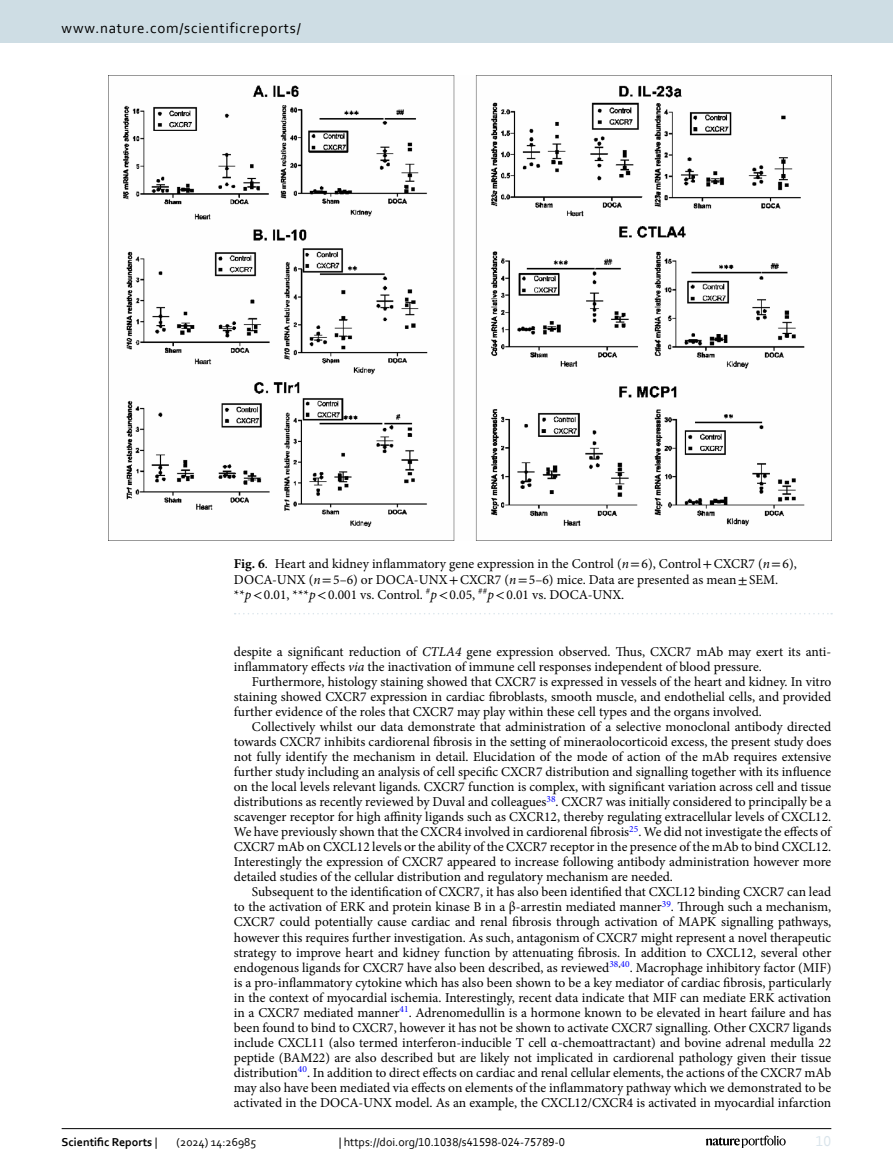
<style>
.page{position:relative;width:893px;height:1174px;background:#fff}
.page>*{position:absolute;margin:0;border:0;box-sizing:border-box;transform-origin:0 0}
.t1{font:15px "Corbel";letter-spacing:.05em;color:#000}
.t2{font:15px "Corbel";color:#d9e4eb}
.Body_Text_Indent{font:13.5px/15px "Minion Pro";color:#000;text-align:justify}
.Figure_Caption{font:13.5px/15px "Minion Pro";color:#000}
.t3{font:12px "Corbel";color:#000}
.t4{font:700 12px "Corbel";color:#000}
.s1{font-weight:700}
.s2{font-style:italic}
.s3{font-family:"STIX"}
.s4{font-weight:400}
</style>
<div class="page">
<img style="left:108px;top:76px;width:697px;height:464px">
<svg style="left:235px;top:613px;width:597px;height:1px"></svg>
<hr style="left:62px;top:1128px;width:769px;height:1px;background:#000">
<svg style="left:706px;top:1135px;width:80px;height:12px"></svg>
<div style="left:0;top:0;width:893px;height:43px;background:#cedde4"></div>
<p class="t1" style="left:62px;top:18px;width:241px">www.nature.com/scientificreports/</p>
<p class="Figure_Caption" style="left:234px;top:557px;width:564px"><span class="s1">Fig. 6</span>. Heart and kidney inflammatory gene expression in the Control (<span class="s2">n</span><span class="s3">=</span>6), Control<span class="s3">+</span>CXCR7 (<span class="s2">n</span><span class="s3">=</span>6),<br>DOCA-UNX (<span class="s2">n</span><span class="s3">=</span>5–6) or DOCA-UNX<span class="s3">+</span>CXCR7 (<span class="s2">n</span><span class="s3">=</span>5–6) mice. Data are presented as mean<span class="s3">±</span>SEM. **<span class="s2">p</span><span class="s3">&lt;</span>0.01, ***<span class="s2">p</span><span class="s3">&lt;</span>0.001 vs. Control. <sup>#</sup><span class="s2">p</span><span class="s3">&lt;</span>0.05, <sup>##</sup><span class="s2">p</span><span class="s3">&lt;</span>0.01 vs. DOCA-UNX.</p>
<p class="Body_Text_Indent" style="left:234px;top:644px;width:599px">despite a significant reduction of <span class="s2">CTLA4</span> gene expression observed. Thus, CXCR7 mAb may exert its anti&shy;inflammatory effects <span class="s2">via</span> the inactivation of immune cell responses independent of blood pressure.</p>
<p class="Body_Text_Indent" style="left:234px;top:674px;width:599px;text-indent:18px">Furthermore, histology staining showed that CXCR7 is expressed in vessels of the heart and kidney. In vitro staining showed CXCR7 expression in cardiac fibroblasts, smooth muscle, and endothelial cells, and provided further evidence of the roles that CXCR7 may play within these cell types and the organs involved.</p>
<p class="Body_Text_Indent" style="left:234px;top:719px;width:599px;text-indent:18px">Collectively whilst our data demonstrate that administration of a selective monoclonal antibody directed towards CXCR7 inhibits cardiorenal fibrosis in the setting of mineraolocorticoid excess, the present study does not fully identify the mechanism in detail. Elucidation of the mode of action of the mAb requires extensive further study including an analysis of cell specific CXCR7 distribution and signalling together with its influence on the local levels relevant ligands. CXCR7 function is complex, with significant variation across cell and tissue distributions as recently reviewed by Duval and colleagues<sup>38</sup>. CXCR7 was initially considered to principally be a scavenger receptor for high affinity ligands such as CXCR12, thereby regulating extracellular levels of CXCL12.<br>We have previously shown that the CXCR4 involved in cardiorenal fibrosis<sup>25</sup>. We did not investigate the effects of CXCR7 mAb on CXCL12 levels or the ability of the CXCR7 receptor in the presence of the mAb to bind CXCL12.<br>Interestingly the expression of CXCR7 appeared to increase following antibody administration however more detailed studies of the cellular distribution and regulatory mechanism are needed.</p>
<p class="Body_Text_Indent" style="left:234px;top:884px;width:599px;text-indent:18px">Subsequent to the identification of CXCR7, it has also been identified that CXCL12 binding CXCR7 can lead to the activation of ERK and protein kinase B in a β-arrestin mediated manner<sup>39</sup>. Through such a mechanism, CXCR7 could potentially cause cardiac and renal fibrosis through activation of MAPK signalling pathways, however this requires further investigation. As such, antagonism of CXCR7 might represent a novel therapeutic strategy to improve heart and kidney function by attenuating fibrosis. In addition to CXCL12, several other endogenous ligands for CXCR7 have also been described, as reviewed<sup>38</sup><sup>,</sup><sup>40</sup>. Macrophage inhibitory factor (MIF) is a pro-inflammatory cytokine which has also been shown to be a key mediator of cardiac fibrosis, particularly in the context of myocardial ischemia. Interestingly, recent data indicate that MIF can mediate ERK activation in a CXCR7 mediated manner<sup>41</sup>. Adrenomedullin is a hormone known to be elevated in heart failure and has been found to bind to CXCR7, however it has not be shown to activate CXCR7 signalling. Other CXCR7 ligands include CXCL11 (also termed interferon-inducible T cell α-chemoattractant) and bovine adrenal medulla 22 peptide (BAM22) are also described but are likely not implicated in cardiorenal pathology given their tissue distribution<sup>40</sup>. In addition to direct effects on cardiac and renal cellular elements, the actions of the CXCR7 mAb may also have been mediated via effects on elements of the inflammatory pathway which we demonstrated to be activated in the DOCA-UNX model. As an example, the CXCL12/CXCR4 is activated in myocardial infarction</p>
<p class="t4" style="left:62px;top:1134px;width:97px">Scientific Reports <span class="s4">|</span></p>
<p class="t3" style="left:177px;top:1134px;width:81px">(2024) 14:26985</p>
<p class="t3" style="left:339px;top:1134px;width:228px">| https://doi.org/10.1038/s41598-024-75789-0</p>
<p class="t2" style="left:816px;top:1132px;width:17px">10</p>
</div>
